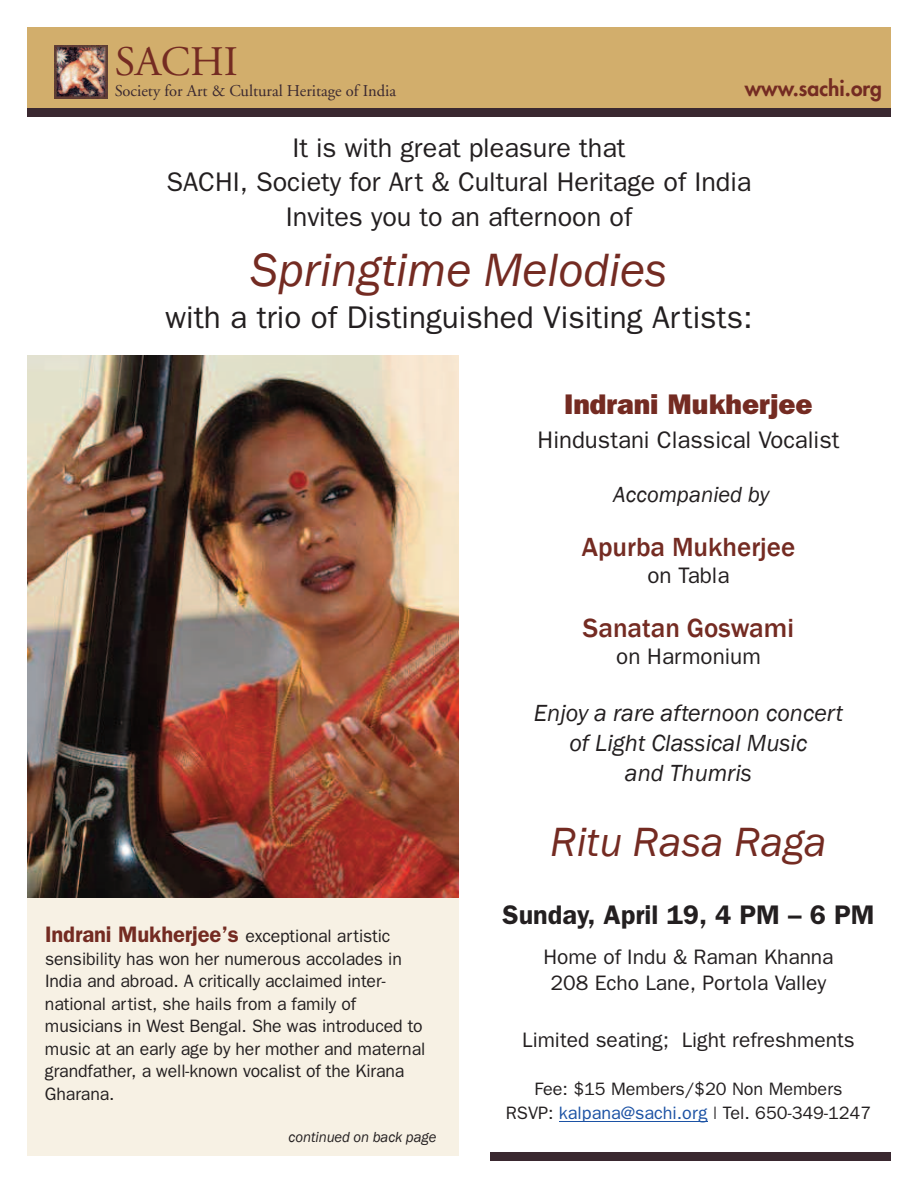
<style>
.page{position:relative;width:918px;height:1188px;background:#fff}
.page>*{position:absolute;margin:0;border:0;box-sizing:border-box;transform-origin:0 0}
.t1{font:italic 48px "Franklin Gothic";color:#742b22}
.t2{font:italic 42px "Franklin Gothic";color:#742b22}
.t3{font:42px "Adobe Garamond";color:#742b22}
.t4{font:31.5px "Franklin Gothic";color:#231f20}
.t5{font:800 28.5px "Franklin Gothic";color:#742b22}
.t6{font:27px/34.5px "Franklin Gothic";color:#231f20;text-align:center}
.t7{font:500 27px "Franklin Gothic";color:#742b22}
.t8{font:600 27px "Franklin Gothic";color:#231f20}
.t9{font:italic 24px/30px "Franklin Gothic";color:#231f20;text-align:center}
.t10{font:24px "Franklin Gothic";color:#231f20}
.t11{font:22.5px "Franklin Gothic";color:#231f20}
.t12{font:italic 22.5px "Franklin Gothic";color:#231f20}
.t13{font:21px/25.5px "Franklin Gothic";color:#231f20;text-align:center}
.t14{font:800 21px "Futura";color:#742b22}
.t15{font:18px/22.5px "Franklin Gothic";letter-spacing:-.005em;color:#231f20;text-align:center}
.t16{font:16.5px "Adobe Garamond";color:#3a2830}
.t17{font:italic 15px "Franklin Gothic";letter-spacing:-.005em;color:#231f20}
.s1{font-weight:600;font-size:22.5px;color:#742b22}
.s2{color:#1c52a4}
</style>
<div class="page">
<div style="left:27px;top:878px;width:432px;height:278px;background:#f7f1e4"></div>
<img style="left:27px;top:356px;width:432px;height:541px">
<hr style="left:559px;top:1122px;width:148px;height:1px;background:#1c52a4">
<div style="left:27px;top:27px;width:864px;height:81px;background:#d2ae6c"></div>
<img style="left:55px;top:45px;width:52px;height:54px">
<div style="left:27px;top:108px;width:864px;height:9px;background:#3a2830"></div>
<div style="left:490px;top:1152px;width:401px;height:9px;background:#3a2830"></div>
<h2 class="t3" style="left:115px;top:45px;width:125px">SACHI</h2>
<p class="t16" style="left:115px;top:84px;width:283px">Society for Art &amp; Cultural Heritage of India</p>
<p class="t14" style="left:745px;top:78px;width:139px">www.sachi.org</p>
<h3 class="t6" style="left:167px;top:130px;width:586px">It is with great pleasure that<br>SACHI, Society for Art &amp; Cultural Heritage of India<br>Invites you to an afternoon of</h3>
<h1 class="t1" style="left:251px;top:242px;width:418px">Springtime Melodies</h1>
<h3 class="t4" style="left:165px;top:298px;width:589px">with a trio of Distinguished Visiting Artists:</h3>
<h3 class="t5" style="left:564px;top:387px;width:250px">Indrani Mukherjee</h3>
<h3 class="t10" style="left:538px;top:426px;width:303px">Hindustani Classical Vocalist</h3>
<p class="t12" style="left:613px;top:481px;width:157px">Accompanied by</p>
<h3 class="t7" style="left:582px;top:531px;width:215px">Apurba Mukherjee</h3>
<p class="t11" style="left:647px;top:562px;width:84px">on Tabla</p>
<h3 class="t7" style="left:583px;top:612px;width:213px">Sanatan Goswami</h3>
<p class="t11" style="left:616px;top:643px;width:146px">on Harmonium</p>
<h3 class="t9" style="left:534px;top:698px;width:311px">Enjoy a rare afternoon concert of Light Classical Music<br>and Thumris</h3>
<p class="t15" style="left:45px;top:925px;width:382px;text-align:left"><span class="s1">Indrani Mukherjee’s</span> exceptional artistic sensibility has won her numerous accolades in India and abroad. A critically acclaimed inter&shy;national artist, she hails from a family of musicians in West Bengal. She was introduced to music at an early age by her mother and maternal grandfather, a well-known vocalist of the Kirana Gharana.</p>
<p class="t17" style="left:289px;top:1128px;width:149px">continued on back page</p>
<h2 class="t2" style="left:550px;top:818px;width:278px">Ritu Rasa Raga</h2>
<h3 class="t8" style="left:502px;top:898px;width:374px">Sunday, April 19, 4 PM – 6 PM</h3>
<p class="t13" style="left:543px;top:944px;width:292px">Home of Indu &amp; Raman Khanna<br>208 Echo Lane, Portola Valley</p>
<p class="t13" style="left:522px;top:1027px;width:334px">Limited seating; Light refreshments</p>
<p class="t15" style="left:506px;top:1076px;width:367px;line-height:24px">Fee: $15 Members/$20 Non Members<br>RSVP: <span class="s2">kalpana@sachi.org</span> | Tel. 650-349-1247</p>
</div>
